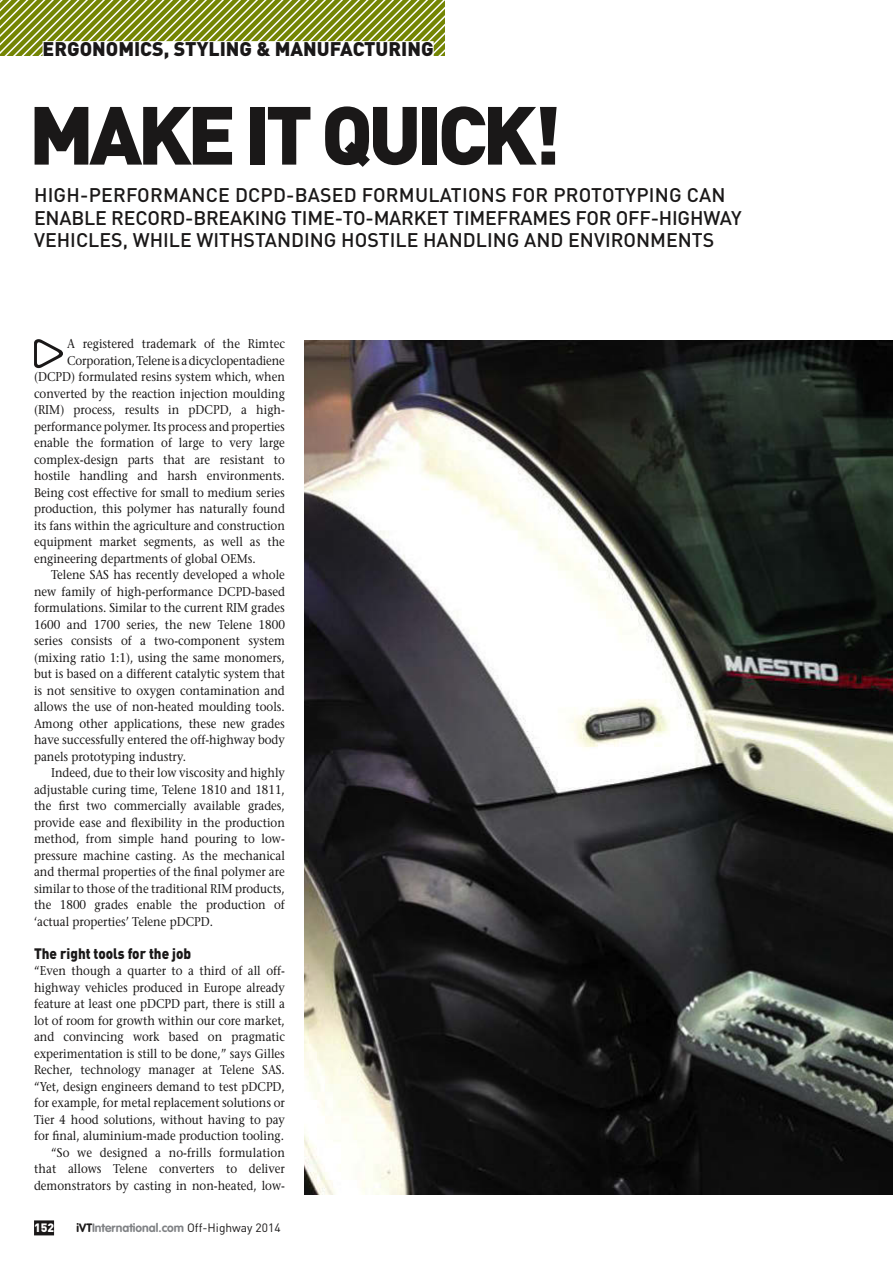
<style>
.page{position:relative;width:893px;height:1263px;background:#fff}
.page>*{position:absolute;margin:0;border:0;box-sizing:border-box;transform-origin:0 0}
.t1{font:900 81px "DIN";letter-spacing:-.06em;color:#1a1818}
.t2{font:500 19.5px/22.5px "DIN";color:#1a1818}
.t3{font:900 19.5px "DIN";color:#1a1818}
.t4{font:900 15px "DIN";color:#1a1818;scale:.9 1}
.t5{font:12.75px/16.5px "Stone Serif";color:#1a1818;text-align:right;scale:.9 1}
.t6{font:700 12px "VAG Rounded";color:#818386}
.t7{font:900 12px "DIN";color:#fff}
.s1{color:#1a1818}
.s2{font-family:"DIN";font-weight:400;color:#1a1818}
</style>
<div class="page">
<div style="left:34px;top:1220px;width:20px;height:15px;background:#1a1818"></div>
<svg style="left:34px;top:339px;width:29px;height:29px"></svg>
<img style="left:304px;top:341px;width:589px;height:854px">
<svg style="left:0;top:0;width:445px;height:55px"></svg>
<h2 class="t3" style="left:43px;top:36px;width:393px">ERGONOMICS, STYLING &amp; MANUFACTURING</h2>
<h1 class="t1" style="left:29px;top:81px;width:534px">MAKE IT QUICK!</h1>
<h2 class="t2" style="left:34px;top:183px;width:709px">HIGH-PERFORMANCE DCPD-BASED FORMULATIONS FOR PROTOTYPING CAN<br>ENABLE RECORD-BREAKING TIME-TO-MARKET TIMEFRAMES FOR OFF-HIGHWAY<br>VEHICLES, WHILE WITHSTANDING HOSTILE HANDLING AND ENVIRONMENTS</h2>
<p class="t5" style="left:67px;top:336px;width:243px">A registered trademark of the Rimtec</p>
<p class="t5" style="left:67px;top:352px;width:243px">Corporation, Telene is a dicyclopentadiene</p>
<p class="t5" style="left:34px;top:369px;width:280px">(DCPD) formulated resins system which, when</p>
<p class="t5" style="left:34px;top:385px;width:280px">converted by the reaction injection moulding</p>
<p class="t5" style="left:34px;top:402px;width:280px">(RIM) process, results in pDCPD, a high-</p>
<p class="t5" style="left:34px;top:418px;width:280px">performance polymer. Its process and properties</p>
<p class="t5" style="left:34px;top:435px;width:280px">enable the formation of large to very large</p>
<p class="t5" style="left:34px;top:451px;width:280px">complex-design parts that are resistant to</p>
<p class="t5" style="left:34px;top:468px;width:280px">hostile handling and harsh environments.</p>
<p class="t5" style="left:34px;top:484px;width:280px">Being cost effective for small to medium series</p>
<p class="t5" style="left:34px;top:501px;width:280px">production, this polymer has naturally found</p>
<p class="t5" style="left:34px;top:517px;width:280px">its fans within the agriculture and construction</p>
<p class="t5" style="left:34px;top:534px;width:280px">equipment market segments, as well as the</p>
<p class="t5" style="left:34px;top:550px;width:248px">engineering departments of global OEMs.</p>
<p class="t5" style="left:51px;top:567px;width:261px">Telene SAS has recently developed a whole</p>
<p class="t5" style="left:34px;top:583px;width:280px">new family of high-performance DCPD-based</p>
<p class="t5" style="left:34px;top:600px;width:280px">formulations. Similar to the current RIM grades</p>
<p class="t5" style="left:34px;top:616px;width:280px">1600 and 1700 series, the new Telene 1800</p>
<p class="t5" style="left:34px;top:633px;width:280px">series consists of a two-component system</p>
<p class="t5" style="left:34px;top:649px;width:280px">(mixing ratio 1:1), using the same monomers,</p>
<p class="t5" style="left:34px;top:666px;width:280px">but is based on a different catalytic system that</p>
<p class="t5" style="left:34px;top:682px;width:280px">is not sensitive to oxygen contamination and</p>
<p class="t5" style="left:34px;top:699px;width:280px">allows the use of non-heated moulding tools.</p>
<p class="t5" style="left:34px;top:715px;width:280px">Among other applications, these new grades</p>
<p class="t5" style="left:34px;top:732px;width:280px">have successfully entered the off-highway body</p>
<p class="t5" style="left:34px;top:748px;width:170px">panels prototyping industry.</p>
<p class="t5" style="left:51px;top:765px;width:261px">Indeed, due to their low viscosity and highly</p>
<p class="t5" style="left:34px;top:781px;width:280px">adjustable curing time, Telene 1810 and 1811,</p>
<p class="t5" style="left:34px;top:798px;width:280px">the first two commercially available grades,</p>
<p class="t5" style="left:34px;top:814px;width:280px">provide ease and flexibility in the production</p>
<p class="t5" style="left:34px;top:831px;width:280px">method, from simple hand pouring to low-</p>
<p class="t5" style="left:34px;top:847px;width:280px">pressure machine casting. As the mechanical</p>
<p class="t5" style="left:34px;top:864px;width:280px">and thermal properties of the final polymer are</p>
<p class="t5" style="left:34px;top:880px;width:280px">similar to those of the traditional RIM products,</p>
<p class="t5" style="left:34px;top:897px;width:280px">the 1800 grades enable the production of</p>
<p class="t5" style="left:34px;top:913px;width:200px">‘actual properties’ Telene pDCPD.</p>
<p class="t4" style="left:34px;top:943px;width:176px">The right tools for the job</p>
<p class="t5" style="left:34px;top:963px;width:280px">“Even though a quarter to a third of all off&shy;highway vehicles produced in Europe already feature at least one pDCPD part, there is still a lot of room for growth within our core market, and convincing work based on pragmatic experimentation is still to be done,” says Gilles Recher, technology manager at Telene SAS. “Yet, design engineers demand to test pDCPD, for example, for metal replacement solutions or Tier 4 hood solutions, without having to pay for final, aluminium-made production tooling. “So we designed a no-frills formulation that allows Telene converters to deliver demonstrators by casting in non-heated, low-</p>
<p class="t7" style="left:34px;top:1219px;width:22px">152</p>
<p class="t6" style="left:77px;top:1220px;width:206px"><span class="s1">iVT</span>International.com <span class="s2">Off-Highway 2014</span></p>
</div>
